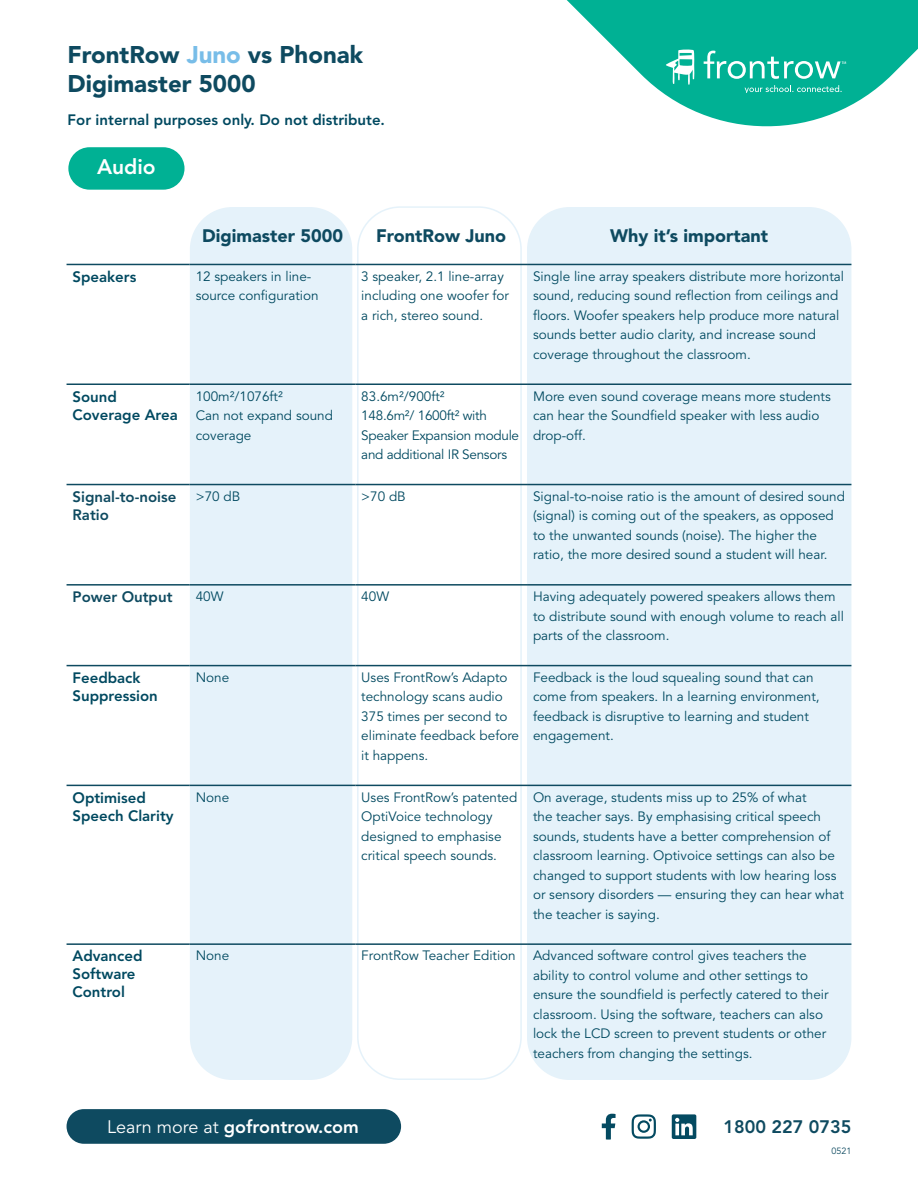
<style>
.page{position:relative;width:918px;height:1188px;background:#fff}
.page>*{position:absolute;margin:0;border:0;box-sizing:border-box;transform-origin:0 0}
.t1{font:900 24px/28.8px "Avenir";color:#0e4a60}
.t2{font:800 21px "Avenir";color:#fff}
.t3{font:900 18px "Avenir";color:#0e4a60}
.t4{font:800 18px "Avenir";color:#fff}
.t5{font:800 18px "Avenir";color:#0e4a60}
.Paragraph_Heading{font:800 15px/18px "Avenir";color:#004960}
.Paragraph_Heading-2{font:800 15px/18px "Avenir";color:#0e4a60}
.Paragraph_Two{font:13.5px/19.5px "Avenir";color:#004960}
.Paragraph_Two-2{font:13.5px/19.5px "Avenir";letter-spacing:-.02em;color:#004960}
.t6{font:9px "Avenir";color:#0e4a60}
.s1{color:#78bde8}
.s2{font-weight:400}
</style>
<div class="page">
<svg style="left:566px;top:0;width:352px;height:127px;fill:#00b194"></svg>
<svg style="left:704px;top:51px;width:142px;height:28px"></svg>
<svg style="left:745px;top:85px;width:97px;height:8px"></svg>
<svg style="left:666px;top:50px;width:28px;height:35px"></svg>
<div style="left:190px;top:207px;width:162px;height:873px;background:#e5f2fa;border-radius:43px"></div>
<div style="left:357px;top:206px;width:165px;height:874px;border:2px solid #e5f2fa;border-radius:43px"></div>
<div style="left:527px;top:207px;width:324px;height:873px;background:#e5f2fa;border-radius:43px"></div>
<div style="left:67px;top:1109px;width:334px;height:35px;background:#0e4a60;border-radius:17px"></div>
<svg style="left:602px;top:1114px;width:14px;height:26px"></svg>
<svg style="left:632px;top:1114px;width:24px;height:25px"></svg>
<svg style="left:672px;top:1114px;width:24px;height:25px"></svg>
<hr style="left:67px;top:264px;width:123px;height:1px;background:#0e4a60">
<hr style="left:190px;top:264px;width:165px;height:1px;background:#0e4a60">
<hr style="left:355px;top:264px;width:172px;height:1px;background:#0e4a60">
<hr style="left:527px;top:264px;width:324px;height:1px;background:#0e4a60">
<hr style="left:67px;top:384px;width:123px;height:1px;background:#0e4a60">
<hr style="left:190px;top:384px;width:165px;height:1px;background:#0e4a60">
<hr style="left:355px;top:384px;width:172px;height:1px;background:#0e4a60">
<hr style="left:527px;top:384px;width:324px;height:1px;background:#0e4a60">
<hr style="left:67px;top:484px;width:123px;height:1px;background:#0e4a60">
<hr style="left:190px;top:484px;width:165px;height:1px;background:#0e4a60">
<hr style="left:355px;top:484px;width:172px;height:1px;background:#0e4a60">
<hr style="left:527px;top:484px;width:324px;height:1px;background:#0e4a60">
<hr style="left:67px;top:584px;width:123px;height:2px;background:#0e4a60">
<hr style="left:190px;top:584px;width:165px;height:2px;background:#0e4a60">
<hr style="left:355px;top:584px;width:172px;height:2px;background:#0e4a60">
<hr style="left:527px;top:584px;width:324px;height:2px;background:#0e4a60">
<hr style="left:67px;top:665px;width:123px;height:1px;background:#0e4a60">
<hr style="left:190px;top:665px;width:165px;height:1px;background:#0e4a60">
<hr style="left:355px;top:665px;width:172px;height:1px;background:#0e4a60">
<hr style="left:527px;top:665px;width:324px;height:1px;background:#0e4a60">
<hr style="left:67px;top:785px;width:123px;height:1px;background:#0e4a60">
<hr style="left:190px;top:785px;width:165px;height:1px;background:#0e4a60">
<hr style="left:355px;top:785px;width:172px;height:1px;background:#0e4a60">
<hr style="left:527px;top:785px;width:324px;height:1px;background:#0e4a60">
<hr style="left:67px;top:943px;width:123px;height:2px;background:#0e4a60">
<hr style="left:190px;top:943px;width:165px;height:2px;background:#0e4a60">
<hr style="left:355px;top:943px;width:172px;height:2px;background:#0e4a60">
<hr style="left:527px;top:943px;width:324px;height:2px;background:#0e4a60">
<div style="left:68px;top:147px;width:117px;height:43px;background:#00b194;border-radius:21px"></div>
<h1 class="t1" style="left:68px;top:40px;width:297px">FrontRow <span class="s1">Juno</span> vs Phonak<br>Digimaster 5000</h1>
<p class="Paragraph_Heading" style="left:68px;top:111px;width:319px">For internal purposes only. Do not distribute.</p>
<p class="t2" style="left:97px;top:154px;width:60px">Audio</p>
<p class="t3" style="left:202px;top:225px;width:142px">Digimaster 5000</p>
<p class="t3" style="left:376px;top:225px;width:131px">FrontRow Juno</p>
<p class="t3" style="left:610px;top:225px;width:159px">Why it’s important</p>
<p class="Paragraph_Heading" style="left:73px;top:268px;width:65px">Speakers</p>
<p class="Paragraph_Two" style="left:196px;top:267px;width:124px">12 speakers in line&shy;source configuration</p>
<p class="Paragraph_Two" style="left:361px;top:267px;width:149px">3 speaker, 2.1 line-array including one woofer for a rich, stereo sound.</p>
<p class="Paragraph_Two" style="left:533px;top:267px;width:313px">Single line array speakers distribute more horizontal sound, reducing sound reflection from ceilings and floors. Woofer speakers help produce more natural sounds better audio clarity, and increase sound coverage throughout the classroom.</p>
<p class="Paragraph_Heading" style="left:73px;top:387px;width:107px">Sound<br>Coverage Area</p>
<p class="Paragraph_Two" style="left:196px;top:387px;width:89px">100m²/1076ft²</p>
<p class="Paragraph_Two" style="left:361px;top:387px;width:85px">83.6m²/900ft²</p>
<p class="Paragraph_Two-2" style="left:361px;top:406px;width:159px">148.6m²/ 1600ft² with<br>Speaker Expansion module and additional IR Sensors</p>
<p class="Paragraph_Two" style="left:533px;top:387px;width:299px">More even sound coverage means more students can hear the Soundfield speaker with less audio drop-off.</p>
<p class="Paragraph_Two" style="left:196px;top:406px;width:139px">Can not expand sound coverage</p>
<p class="Paragraph_Heading-2" style="left:73px;top:488px;width:105px">Signal-to-noise<br>Ratio</p>
<p class="Paragraph_Two" style="left:196px;top:487px;width:46px">&gt;70 dB</p>
<p class="Paragraph_Two" style="left:361px;top:487px;width:46px">&gt;70 dB</p>
<p class="Paragraph_Two" style="left:533px;top:487px;width:313px">Signal-to-noise ratio is the amount of desired sound (signal) is coming out of the speakers, as opposed to the unwanted sounds (noise). The higher the ratio, the more desired sound a student will hear.</p>
<p class="Paragraph_Heading-2" style="left:73px;top:588px;width:101px">Power Output</p>
<p class="Paragraph_Two" style="left:196px;top:587px;width:29px">40W</p>
<p class="Paragraph_Two" style="left:361px;top:587px;width:29px">40W</p>
<p class="Paragraph_Two" style="left:533px;top:587px;width:312px">Having adequately powered speakers allows them to distribute sound with enough volume to reach all parts of the classroom.</p>
<p class="Paragraph_Heading" style="left:73px;top:669px;width:87px">Feedback<br>Suppression</p>
<p class="Paragraph_Two" style="left:196px;top:668px;width:35px">None</p>
<p class="Paragraph_Two" style="left:361px;top:668px;width:159px">Uses FrontRow’s Adapto technology scans audio<br>375 times per second to eliminate feedback before it happens.</p>
<p class="Paragraph_Two" style="left:533px;top:668px;width:288px">Feedback is the loud squealing sound that can come from speakers. In a learning environment, feedback is disruptive to learning and student engagement.</p>
<p class="Paragraph_Heading" style="left:73px;top:788px;width:103px">Optimised<br>Speech Clarity</p>
<p class="Paragraph_Two" style="left:196px;top:788px;width:35px">None</p>
<p class="Paragraph_Two" style="left:361px;top:788px;width:158px">Uses FrontRow’s patented<br>OptiVoice technology designed to emphasise critical speech sounds.</p>
<p class="Paragraph_Two" style="left:533px;top:788px;width:312px">On average, students miss up to 25% of what<br>the teacher says. By emphasising critical speech sounds, students have a better comprehension of classroom learning. Optivoice settings can also be changed to support students with low hearing loss or sensory disorders — ensuring they can hear what the teacher is saying.</p>
<p class="Paragraph_Heading" style="left:73px;top:947px;width:72px">Advanced<br>Software<br>Control</p>
<p class="Paragraph_Two" style="left:196px;top:946px;width:35px">None</p>
<p class="Paragraph_Two" style="left:361px;top:946px;width:156px">FrontRow Teacher Edition</p>
<p class="Paragraph_Two" style="left:533px;top:946px;width:297px">Advanced software control gives teachers the ability to control volume and other settings to ensure the soundfield is perfectly catered to their classroom. Using the software, teachers can also lock the LCD screen to prevent students or other teachers from changing the settings.</p>
<h3 class="t4" style="left:107px;top:1116px;width:253px"><span class="s2">Learn more at</span> gofrontrow.com</h3>
<h3 class="t5" style="left:724px;top:1116px;width:129px">1800 227 0735</h3>
<p class="t6" style="left:831px;top:1146px;width:22px">0521</p>
</div>
